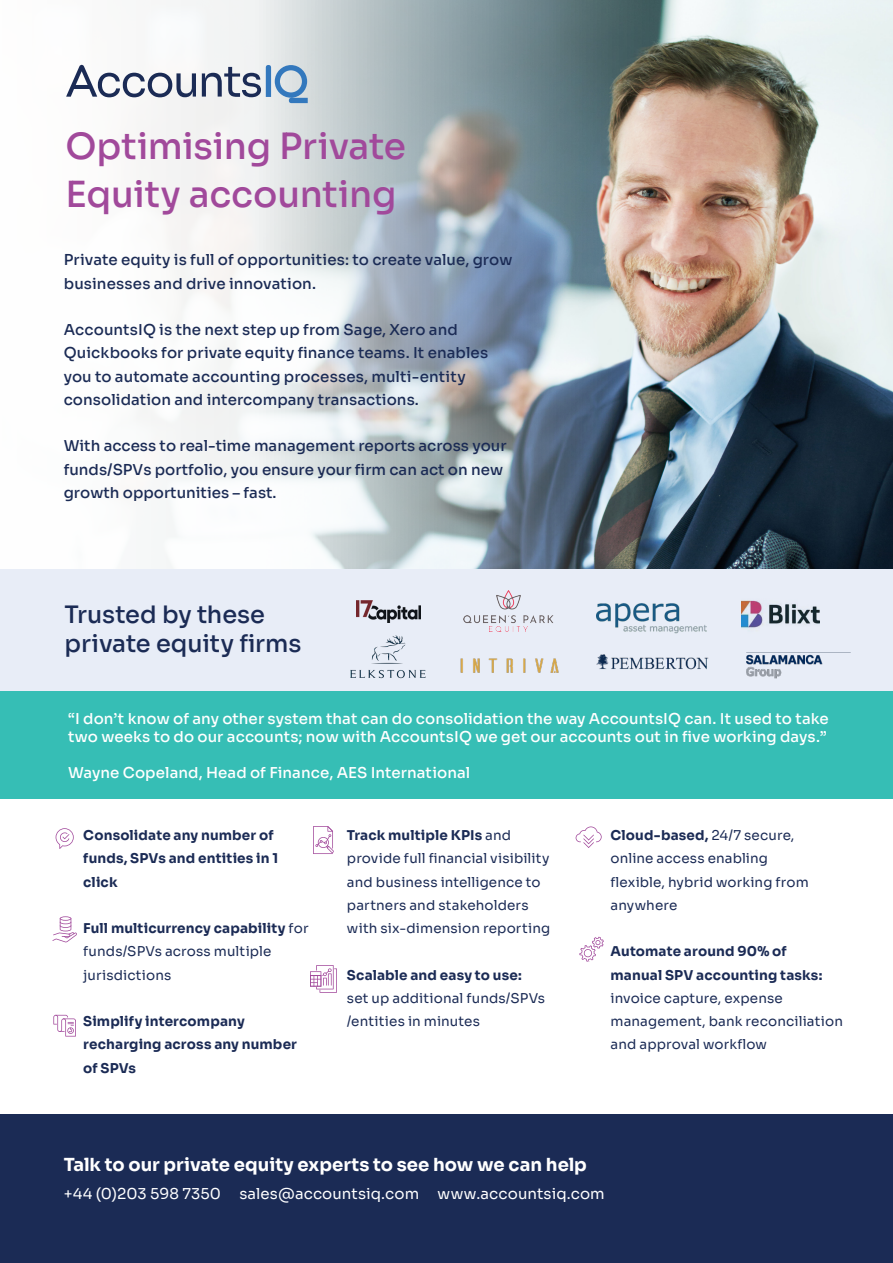
<style>
.page{position:relative;width:893px;height:1263px;background:#fff}
.page>*{position:absolute;margin:0;border:0;box-sizing:border-box;transform-origin:0 0}
.t1{font:500 36px/48px "Sora";letter-spacing:-.01em;color:#a1499b}
.t2{font:500 24px/28.8px "Sora";letter-spacing:-.005em;color:#1b2b55}
.t3{font:700 18px "Sora";color:#fff}
.t4{font:500 15px/23.2px "Sora";letter-spacing:.005em;color:#1b2b55}
.t5{font:500 15px/18px "Sora";letter-spacing:.005em;color:#fff}
.t6{font:15px "Sora";letter-spacing:.005em;color:#fff}
.t7{font:13.5px/23.2px "Sora";letter-spacing:.01em;color:#1b2b55}
.t8{font:700 13.5px/23.2px "Sora";letter-spacing:.01em;color:#1b2b55}
.s1{font-weight:400}
.s2{color:#1b2b55}
</style>
<div class="page">
<div style="left:0;top:1114px;width:893px;height:149px;background:#1b2b55"></div>
<img style="left:0;top:0;width:893px;height:570px">
<div style="left:0;top:691px;width:893px;height:108px;background:#36beb5"></div>
<div style="left:0;top:570px;width:893px;height:121px;background:#e8edf7"></div>
<img style="left:356px;top:600px;width:65px;height:22px">
<img style="left:460px;top:658px;width:99px;height:15px">
<div style="left:584px;top:654px;width:133px;height:39px;background:#e8edf7"></div>
<img style="left:596px;top:654px;width:113px;height:39px">
<img style="left:741px;top:600px;width:78px;height:28px">
<img style="left:596px;top:603px;width:110px;height:31px">
<svg style="left:66px;top:65px;width:242px;height:38px"></svg>
<svg style="left:576px;top:826px;width:26px;height:22px"></svg>
<svg style="left:579px;top:937px;width:25px;height:24px"></svg>
<svg style="left:313px;top:826px;width:21px;height:28px"></svg>
<svg style="left:310px;top:965px;width:27px;height:28px"></svg>
<svg style="left:56px;top:828px;width:18px;height:21px"></svg>
<svg style="left:52px;top:917px;width:25px;height:25px"></svg>
<svg style="left:53px;top:1015px;width:23px;height:21px"></svg>
<img style="left:463px;top:590px;width:90px;height:41px">
<img style="left:747px;top:652px;width:104px;height:27px">
<img style="left:350px;top:636px;width:76px;height:42px">
<p class="t1" style="left:66px;top:119px;width:342px">Optimising Private<br>Equity accounting</p>
<p class="t4" style="left:64px;top:247px;width:450px">Private equity is full of opportunities: to create value, grow businesses and drive innovation.</p>
<p class="t4" style="left:64px;top:317px;width:426px">AccountsIQ is the next step up from Sage, Xero and Quickbooks for private equity finance teams. It enables you to automate accounting processes, multi-entity consolidation and intercompany transactions.</p>
<p class="t4" style="left:64px;top:433px;width:444px">With access to real-time management reports across your funds/SPVs portfolio, you ensure your firm can act on new growth opportunities – fast.</p>
<p class="t2" style="left:65px;top:598px;width:238px">Trusted by these private equity firms</p>
<p class="t5" style="left:68px;top:708px;width:762px">“I don’t know of any other system that can do consolidation the way AccountsIQ can. It used to take two weeks to do our accounts; now with AccountsIQ we get our accounts out in five working days.”</p>
<p class="t5" style="left:68px;top:762px;width:404px">Wayne Copeland, Head of Finance, AES International</p>
<p class="t8" style="left:83px;top:822px;width:192px">Consolidate any number of</p>
<p class="t8" style="left:83px;top:846px;width:196px">funds, SPVs and entities in 1</p>
<p class="t8" style="left:83px;top:869px;width:36px">click</p>
<p class="t8" style="left:83px;top:915px;width:227px">Full multicurrency capability <span class="s1">for funds/SPVs across multiple</span></p>
<p class="t7" style="left:83px;top:962px;width:90px">jurisdictions</p>
<p class="t8" style="left:83px;top:1008px;width:163px">Simplify intercompany</p>
<p class="t8" style="left:83px;top:1032px;width:215px">recharging across any number</p>
<p class="t8" style="left:83px;top:1055px;width:54px">of SPVs</p>
<p class="t8" style="left:347px;top:822px;width:166px">Track multiple KPIs <span class="s1">and</span></p>
<p class="t7" style="left:347px;top:846px;width:204px">provide full financial visibility</p>
<p class="t7" style="left:347px;top:869px;width:195px">and business intelligence to</p>
<p class="t7" style="left:347px;top:892px;width:183px">partners and stakeholders</p>
<p class="t7" style="left:347px;top:915px;width:205px">with six-dimension reporting</p>
<p class="t8" style="left:347px;top:962px;width:176px">Scalable and easy to use:</p>
<p class="t7" style="left:347px;top:985px;width:200px">set up additional funds/SPVs</p>
<p class="t7" style="left:347px;top:1008px;width:135px">/entities in minutes</p>
<p class="t8" style="left:611px;top:822px;width:185px">Cloud-based, <span class="s1">24/7 secure,</span></p>
<p class="t7" style="left:611px;top:846px;width:159px">online access enabling</p>
<p class="t7" style="left:611px;top:869px;width:200px">flexible, hybrid working from</p>
<p class="t7" style="left:611px;top:892px;width:68px">anywhere</p>
<p class="t8" style="left:611px;top:939px;width:178px">Automate around 90% of</p>
<p class="t8" style="left:611px;top:962px;width:213px">manual SPV accounting tasks:</p>
<p class="t7" style="left:611px;top:985px;width:174px">invoice capture, expense</p>
<p class="t7" style="left:611px;top:1008px;width:234px">management, bank reconciliation and approval workflow</p>
<p class="t3" style="left:64px;top:1149px;width:525px">Talk to our private equity experts to see how we can help</p>
<p class="t6" style="left:64px;top:1181px;width:542px">+44 (0)203 598 7350 <span class="s2">I</span> sales@accountsiq.com <span class="s2">I</span> www.accountsiq.com</p>
</div>
